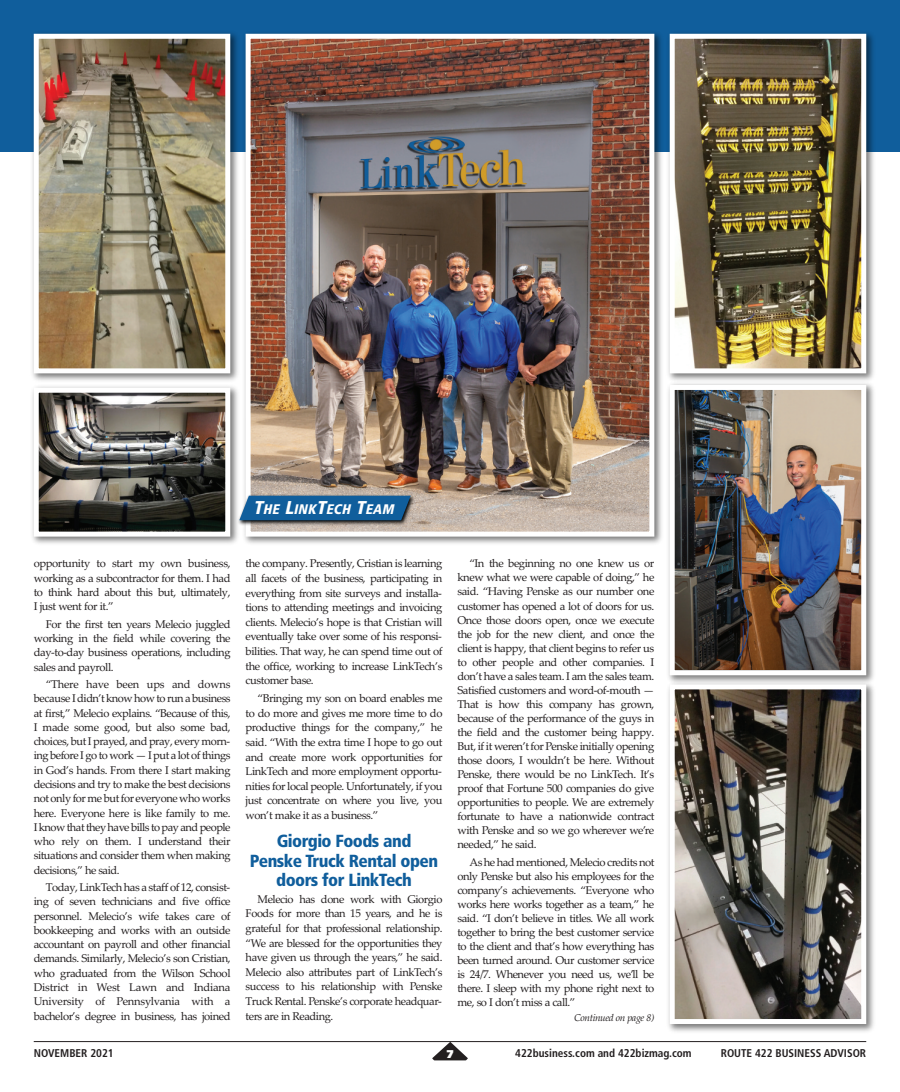
<style>
.page{position:relative;width:900px;height:1092px;background:#fff}
.page>*{position:absolute;margin:0;border:0;box-sizing:border-box;transform-origin:0 0}
.t1{font:900 condensed 17.5px/19.9px "Frutiger";letter-spacing:-.03em;color:#105e9c;text-align:center}
.t2{font:italic 900 condensed 13.88px "Frutiger";color:#fff}
.t3{font:11.25px/14px "Palatino Linotype";letter-spacing:-.04em;color:#231f20;text-align:justify}
.t4{font:700 condensed 11.25px "Frutiger";color:#231f20}
.t5{font:900 11.25px "Frutiger";color:#fff}
.t6{font:italic 10px "Palatino Linotype";letter-spacing:-.04em;color:#231f20}
.s1{font-size:18.5px}
</style>
<div class="page">
<div style="left:0;top:0;width:900px;height:141px;background:#105e9c"></div>
<hr style="left:34px;top:1041px;width:832px;height:1px;background:#231f20">
<svg style="left:432px;top:1041px;width:36px;height:19px"></svg>
<img style="left:28px;top:33px;width:211px;height:348px">
<img style="left:40px;top:40px;width:184px;height:327px">
<div style="left:34px;top:34px;width:196px;height:339px;border:5px solid #fff"></div>
<img style="left:32px;top:386px;width:206px;height:158px">
<img style="left:40px;top:393px;width:184px;height:137px">
<div style="left:34px;top:387px;width:196px;height:149px;border:5px solid #fff"></div>
<img style="left:239px;top:33px;width:425px;height:511px">
<img style="left:252px;top:40px;width:396px;height:490px">
<div style="left:246px;top:34px;width:408px;height:502px;border:5px solid #fff"></div>
<img style="left:668px;top:687px;width:206px;height:345px">
<img style="left:676px;top:690px;width:184px;height:327px">
<div style="left:670px;top:684px;width:196px;height:339px;border:5px solid #fff"></div>
<img style="left:664px;top:33px;width:214px;height:346px">
<img style="left:676px;top:40px;width:184px;height:327px">
<div style="left:670px;top:34px;width:196px;height:339px;border:5px solid #fff"></div>
<img style="left:668px;top:379px;width:206px;height:308px">
<img style="left:676px;top:391px;width:184px;height:278px">
<div style="left:670px;top:385px;width:196px;height:290px;border:5px solid #fff"></div>
<img style="left:235px;top:491px;width:184px;height:37px">
<svg style="left:239px;top:495px;width:172px;height:25px;background:#1d649c"></svg>
<p class="t2" style="left:253px;top:503px;width:145px"><span class="s1">T</span>HE <span class="s1">L</span>INK<span class="s1">T</span>ECH <span class="s1">T</span>EAM</p>
<p class="t3" style="left:34px;top:556px;width:198px">opportunity to start my own business, working as a subcontractor for them. I had to think hard about this but, ultimately, I just went for it.”</p>
<p class="t3" style="left:34px;top:616px;width:198px;text-indent:12px">For the first ten years Melecio juggled working in the field while covering the day-to-day business operations, including sales and payroll.</p>
<p class="t3" style="left:34px;top:676px;width:198px;text-indent:12px">“There have been ups and downs because I didn’t know how to run a business at first,” Melecio explains. “Because of this, I made some good, but also some bad, choices, but I prayed, and pray, every morn&shy;ing before I go to work — I put a lot of things in God’s hands. From there I start making decisions and try to make the best decisions not only for me but for everyone who works here. Everyone here is like family to me.<br>I know that they have bills to pay and people who rely on them. I understand their situations and consider them when making decisions,” he said.</p>
<p class="t3" style="left:34px;top:879px;width:198px;text-indent:12px">Today, LinkTech has a staff of 12, consist&shy;ing of seven technicians and five office personnel. Melecio’s wife takes care of bookkeeping and works with an outside accountant on payroll and other financial demands. Similarly, Melecio’s son Cristian, who graduated from the Wilson School District in West Lawn and Indiana University of Pennsylvania with a bachelor’s degree in business, has joined</p>
<p class="t3" style="left:246px;top:556px;width:198px;line-height:14.6px">the company. Presently, Cristian is learning all facets of the business, participating in everything from site surveys and installa&shy;tions to attending meetings and invoicing clients. Melecio’s hope is that Cristian will eventually take over some of his responsi&shy;bilities. That way, he can spend time out of the office, working to increase LinkTech’s customer base.</p>
<p class="t3" style="left:246px;top:690px;width:198px;line-height:14.6px;text-indent:12px">“Bringing my son on board enables me to do more and gives me more time to do productive things for the company,” he said. “With the extra time I hope to go out and create more work opportunities for LinkTech and more employment opportu&shy;nities for local people. Unfortunately, if you just concentrate on where you live, you won’t make it as a business.”</p>
<h1 class="t1" style="left:250px;top:831px;width:190px">Giorgio Foods and<br>Penske Truck Rental open doors for LinkTech</h1>
<p class="t3" style="left:246px;top:891px;width:198px;line-height:14.6px;text-indent:12px">Melecio has done work with Giorgio Foods for more than 15 years, and he is grateful for that professional relationship. “We are blessed for the opportunities they have given us through the years,” he said.<br>Melecio also attributes part of LinkTech’s success to his relationship with Penske Truck Rental. Penske’s corporate headquar&shy;ters are in Reading.</p>
<p class="t3" style="left:458px;top:556px;width:198px;text-indent:12px">“In the beginning no one knew us or knew what we were capable of doing,” he said. “Having Penske as our number one customer has opened a lot of doors for us.<br>Once those doors open, once we execute the job for the new client, and once the client is happy, that client begins to refer us to other people and other companies. I don’t have a sales team. I am the sales team.<br>Satisfied customers and word-of-mouth — That is how this company has grown, because of the performance of the guys in the field and the customer being happy.<br>But, if it weren’t for Penske initially opening those doors, I wouldn’t be here. Without Penske, there would be no LinkTech. It’s proof that Fortune 500 companies do give opportunities to people. We are extremely fortunate to have a nationwide contract with Penske and so we go wherever we’re needed,” he said.</p>
<p class="t3" style="left:458px;top:854px;width:198px;text-indent:12px">As he had mentioned, Melecio credits not only Penske but also his employees for the company’s achievements. “Everyone who works here works together as a team,” he said. “I don’t believe in titles. We all work together to bring the best customer service to the client and that’s how everything has been turned around. Our customer service is 24/7. Whenever you need us, we’ll be there. I sleep with my phone right next to me, so I don’t miss a call.”</p>
<p class="t6" style="left:574px;top:1011px;width:82px">Continued on page 8)</p>
<p class="t4" style="left:34px;top:1048px;width:82px">NOVEMBER 2021</p>
<p class="t5" style="left:447px;top:1049px;width:8px">7</p>
<p class="t4" style="left:515px;top:1048px;width:178px">422business.com and 422bizmag.com</p>
<p class="t4" style="left:721px;top:1048px;width:147px">ROUTE 422 BUSINESS ADVISOR</p>
</div>
